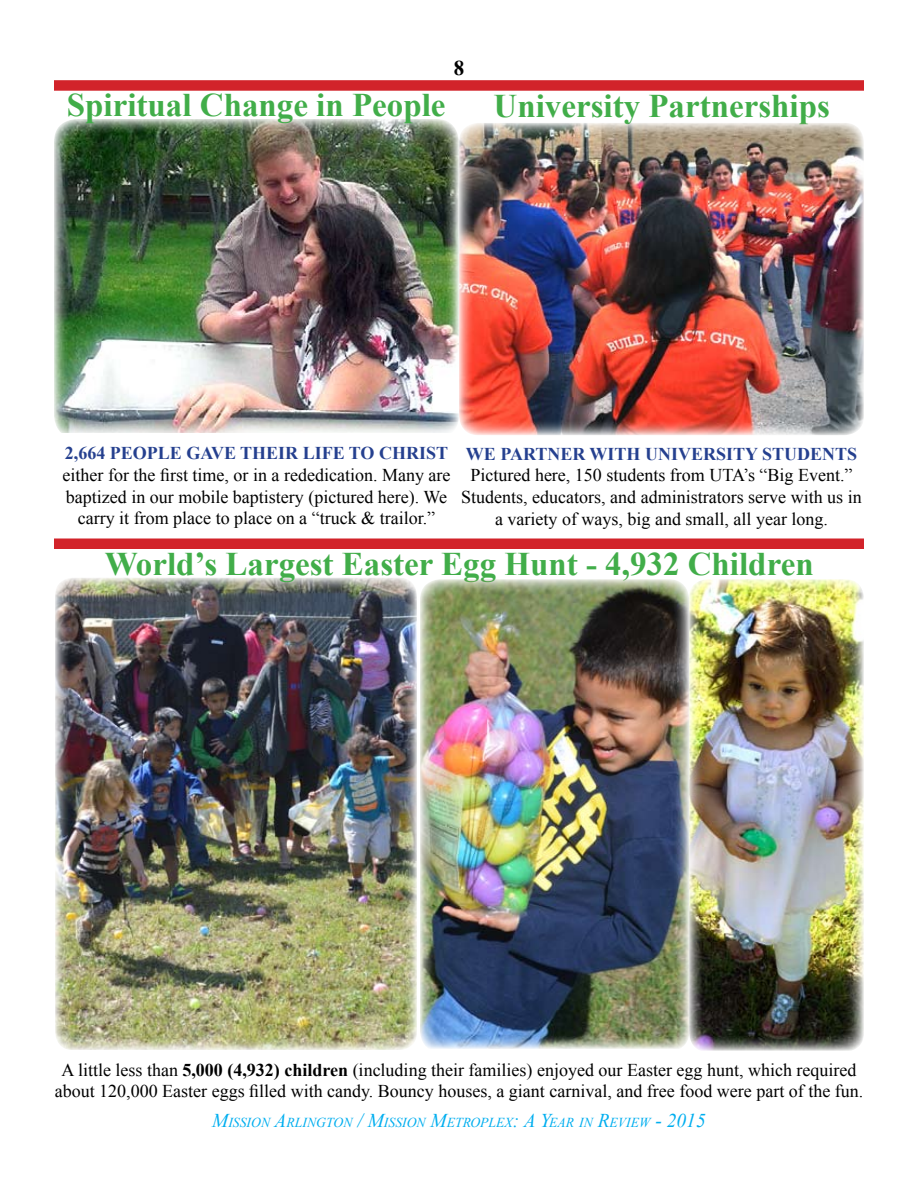
<style>
.page{position:relative;width:918px;height:1188px;background:#fff}
.page>*{position:absolute;margin:0;border:0;box-sizing:border-box;transform-origin:0 0}
.t1{font:700 33px "Times New Roman";color:#41ad49}
.t2{font:700 21px "Times New Roman";color:#000}
.t3{font:18px/21.6px "Times New Roman";color:#000;text-align:center}
.t4{font:700 18px "Times New Roman";color:#25408f}
.t5{font:italic 13.65px "Times New Roman";color:#00aeef}
.s1{font-weight:700}
.s2{font-size:19.5px}
</style>
<div class="page">
<img style="left:54px;top:119px;width:405px;height:314px">
<img style="left:459px;top:123px;width:405px;height:312px">
<div style="left:54px;top:538px;width:810px;height:11px;background:#d2232a"></div>
<img style="left:55px;top:578px;width:362px;height:472px">
<img style="left:420px;top:579px;width:269px;height:470px">
<img style="left:689px;top:579px;width:175px;height:472px">
<div style="left:54px;top:80px;width:810px;height:11px;background:#d2232a"></div>
<h1 class="t1" style="left:67px;top:82px;width:380px">Spiritual Change in People</h1>
<p class="t2" style="left:454px;top:53px;width:12px">8</p>
<h1 class="t1" style="left:494px;top:83px;width:338px">University Partnerships</h1>
<p class="t4" style="left:65px;top:441px;width:385px">2,664 people gave their life to christ</p>
<p class="t3" style="left:63px;top:464px;width:389px">either for the first time, or in a rededication. Many are baptized in our mobile baptistery (pictured here). We carry it from place to place on a “truck &amp; trailor.”</p>
<p class="t4" style="left:466px;top:441px;width:393px">We partner with university students</p>
<p class="t3" style="left:461px;top:464px;width:402px">Pictured here, 150 students from UTA’s “Big Event.”<br>Students, educators, and administrators serve with us in a variety of ways, big and small, all year long.</p>
<h1 class="t1" style="left:105px;top:541px;width:710px">World’s Largest Easter Egg Hunt - 4,932 Children</h1>
<p class="t3" style="left:55px;top:1059px;width:810px">A little less than <span class="s1">5,000 (4,932) children</span> (including their families) enjoyed our Easter egg hunt, which required about 120,000 Easter eggs filled with candy. Bouncy houses, a giant carnival, and free food were part of the fun.</p>
<p class="t5" style="left:212px;top:1113px;width:495px"><span class="s2">M</span>ISSION <span class="s2">A</span>RLINGTON <span class="s2">/ M</span>ISSION <span class="s2">M</span>ETROPLEX<span class="s2">: A Y</span>EAR IN <span class="s2">R</span>EVIEW <span class="s2">- 2015</span></p>
</div>
